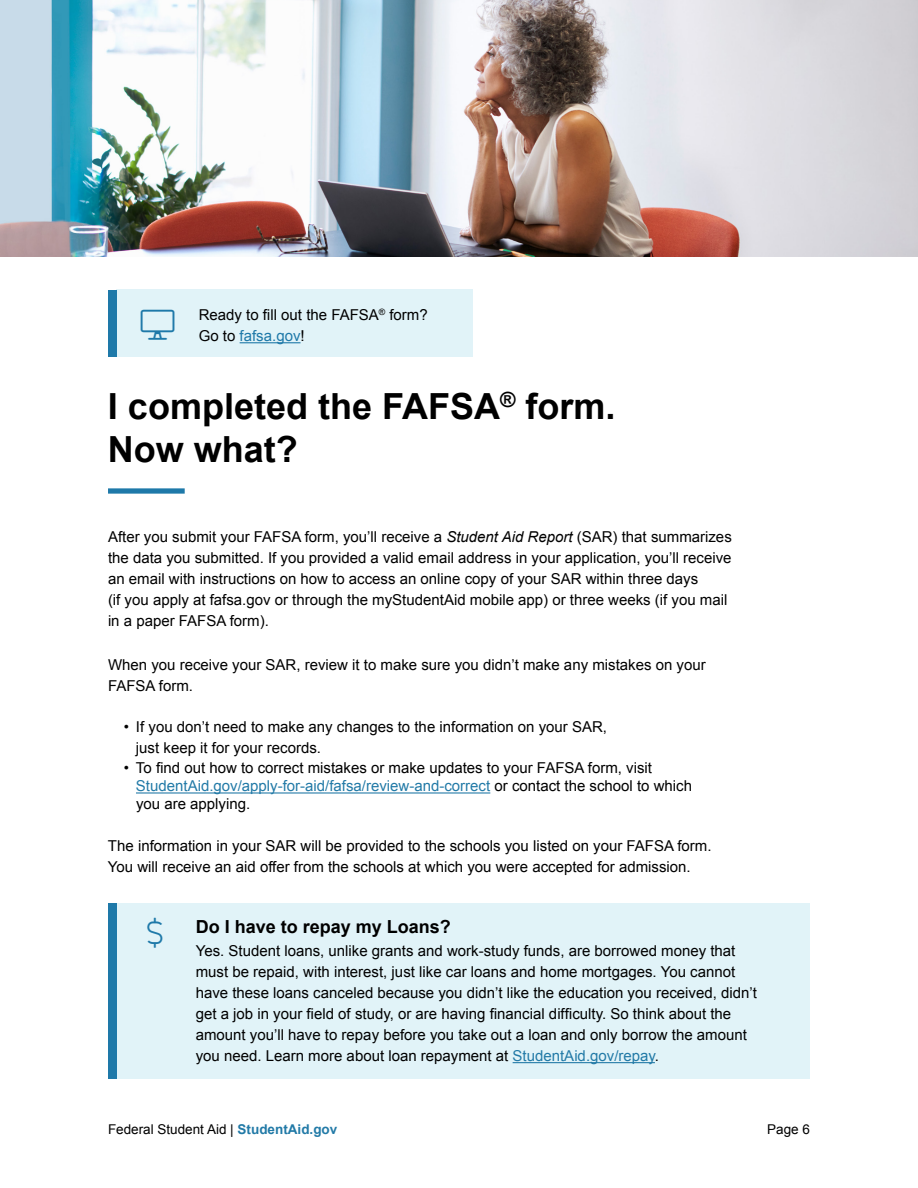
<style>
.page{position:relative;width:918px;height:1188px;background:#fff}
.page>*{position:absolute;margin:0;border:0;box-sizing:border-box;transform-origin:0 0}
.t1{font:700 36px/43.2px "Arial";color:#000}
.t2{font:300 30px "Font Awesome 5 Pro";color:#1e79a9}
.t3{font:700 18px "Arial";color:#000}
.t4{font:15px/21px "Arial";color:#000}
.t5{font:13.5px "Arial";color:#000}
.s1{color:#1e79a9}
.s2{font-style:italic}
.s3{color:#227aa7}
.s4{font-weight:700;color:#227aa7}
</style>
<div class="page">
<div style="left:116px;top:290px;width:356px;height:67px;background:#e1f3f8"></div>
<div style="left:108px;top:290px;width:8px;height:67px;background:#1e79a9"></div>
<img style="left:0;top:0;width:918px;height:256px">
<hr style="left:240px;top:342px;width:61px;height:1px;background:#1e79a9">
<hr style="left:136px;top:792px;width:354px;height:2px;background:#227aa7">
<div style="left:108px;top:488px;width:77px;height:6px;background:#1e79a9"></div>
<div style="left:108px;top:903px;width:702px;height:175px;background:#e1f3f8"></div>
<div style="left:108px;top:903px;width:8px;height:175px;background:#1e79a9"></div>
<hr style="left:513px;top:1062px;width:142px;height:1px;background:#227aa7">
<p class="t2" style="left:141px;top:309px;width:35px">▲▼□</p>
<p class="t4" style="left:199px;top:305px;width:231px">Ready to fill out the FAFSA<sup>®</sup> form?<br>Go to <span class="s1">fafsa.gov</span>!</p>
<h1 class="t1" style="left:108px;top:386px;width:509px">I completed the FAFSA<sup>®</sup> form.<br>Now what?</h1>
<p class="t4" style="left:108px;top:526px;width:625px">After you submit your FAFSA form, you’ll receive a <span class="s2">Student Aid Report</span> (SAR) that summarizes the data you submitted. If you provided a valid email address in your application, you’ll receive an email with instructions on how to access an online copy of your SAR within three days<br>(if you apply at fafsa.gov or through the myStudentAid mobile app) or three weeks (if you mail in a paper FAFSA form).</p>
<p class="t4" style="left:108px;top:654px;width:599px">When you receive your SAR, review it to make sure you didn’t make any mistakes on your<br>FAFSA form.</p>
<p class="t4" style="left:136px;top:717px;width:473px;text-indent:-12px">• If you don’t need to make any changes to the information on your SAR, just keep it for your records.</p>
<p class="t4" style="left:136px;top:759px;width:558px;line-height:18px;text-indent:-12px">• To find out how to correct mistakes or make updates to your FAFSA form, visit<br><span class="s3">StudentAid.gov/apply-for-aid/fafsa/review-and-correct</span> or contact the school to which you are applying.</p>
<p class="t4" style="left:108px;top:835px;width:605px">The information in your SAR will be provided to the schools you listed on your FAFSA form.<br>You will receive an aid offer from the schools at which you were accepted for admission.</p>
<p class="t2" style="left:148px;top:918px;width:17px">□●●▲■</p>
<h2 class="t3" style="left:196px;top:915px;width:257px">Do I have to repay my Loans?</h2>
<p class="t4" style="left:196px;top:940px;width:563px">Yes. Student loans, unlike grants and work-study funds, are borrowed money that must be repaid, with interest, just like car loans and home mortgages. You cannot have these loans canceled because you didn’t like the education you received, didn’t get a job in your field of study, or are having financial difficulty. So think about the amount you’ll have to repay before you take out a loan and only borrow the amount you need. Learn more about loan repayment at <span class="s3">StudentAid.gov/repay</span>.</p>
<p class="t5" style="left:108px;top:1120px;width:231px">Federal Student Aid | <span class="s4">StudentAid.gov</span></p>
<p class="t5" style="left:767px;top:1120px;width:44px">Page 6</p>
</div>
